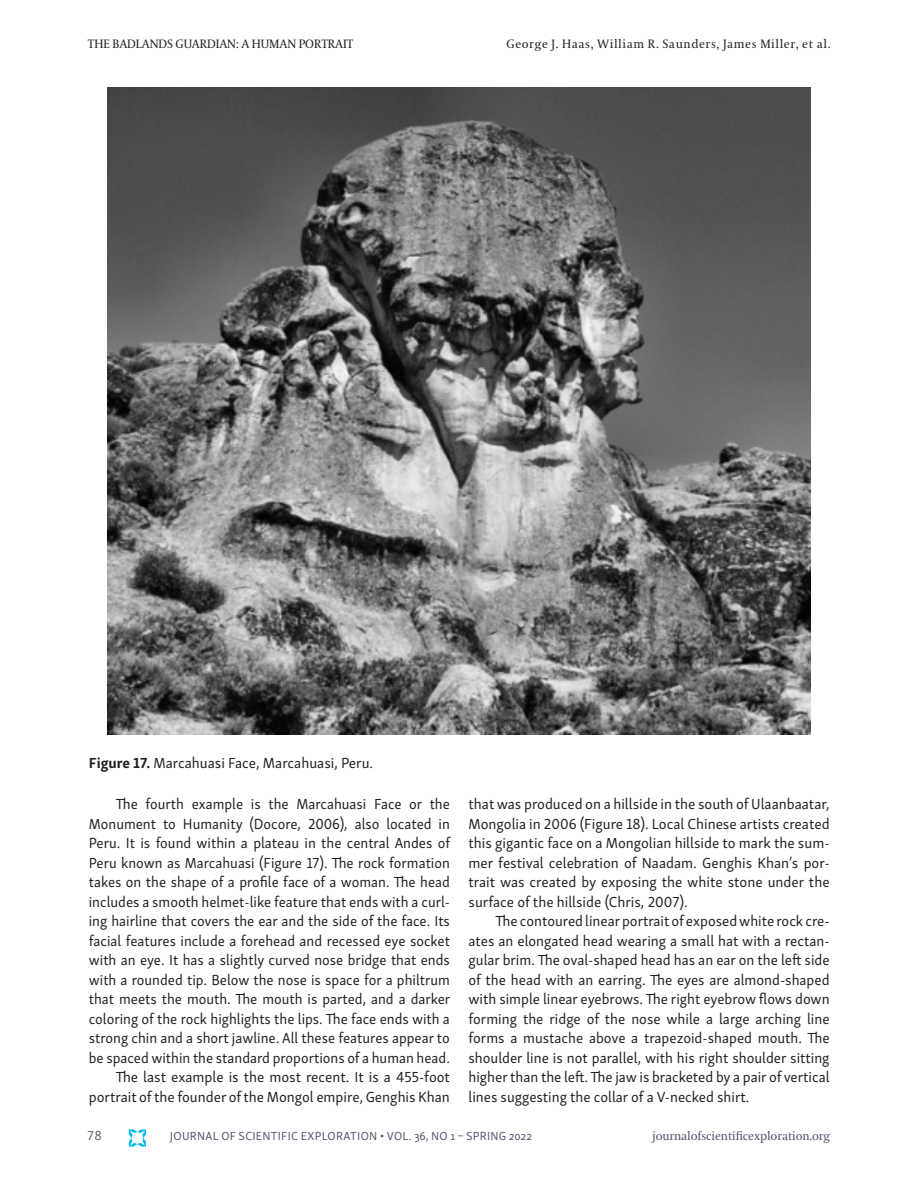
<style>
.page{position:relative;width:918px;height:1188px;background:#fff}
.page>*{position:absolute;margin:0;border:0;box-sizing:border-box;transform-origin:0 0}
.t1{font:15px/19.5px "Skolar Sans PE";color:#231f20;text-align:justify}
.t2{font:13.5px "Skolar Sans PE";color:#66605e}
.t3{font:12px "Skolar Sans PE";letter-spacing:.025em;color:#53506a}
.t4{font:12px "Coranto 2";letter-spacing:.05em;color:#231f20}
.t5{font:12px "Coranto 2";letter-spacing:-.01em;color:#53506a}
.t6{font:12px "Coranto 2";color:#231f20}
.s1{font-weight:700}
</style>
<div class="page">
<svg style="left:129px;top:1129px;width:17px;height:18px"></svg>
<img style="left:108px;top:88px;width:702px;height:646px">
<p class="t6" style="left:88px;top:37px;width:267px">THE BADLANDS GUARDIAN: A HUMAN PORTRAIT</p>
<p class="t4" style="left:506px;top:37px;width:325px">George J. Haas, William R. Saunders, James Miller, et al.</p>
<p class="t1" style="left:89px;top:752px;width:286px"><span class="s1">Figure 17.</span> Marcahuasi Face, Marcahuasi, Peru.</p>
<p class="t1" style="left:89px;top:793px;width:363px;text-indent:27px">The fourth example is the Marcahuasi Face or the Monument to Humanity (Docore, 2006), also located in Peru. It is found within a plateau in the central Andes of Peru known as Marcahuasi (Figure 17). The rock formation takes on the shape of a profile face of a woman. The head includes a smooth helmet-like feature that ends with a curl&shy;ing hairline that covers the ear and the side of the face. Its facial features include a forehead and recessed eye socket with an eye. It has a slightly curved nose bridge that ends with a rounded tip. Below the nose is space for a philtrum that meets the mouth. The mouth is parted, and a darker coloring of the rock highlights the lips. The face ends with a strong chin and a short jawline. All these features appear to be spaced within the standard proportions of a human head.</p>
<p class="t1" style="left:89px;top:1066px;width:363px;text-align:right">The last example is the most recent. It is a 455-foot portrait of the founder of the Mongol empire, Genghis Khan</p>
<p class="t1" style="left:469px;top:793px;width:363px">that was produced on a hillside in the south of Ulaanbaatar, Mongolia in 2006 (Figure 18). Local Chinese artists created this gigantic face on a Mongolian hillside to mark the sum&shy;mer festival celebration of Naadam. Genghis Khan’s por&shy;trait was created by exposing the white stone under the surface of the hillside (Chris, 2007).</p>
<p class="t1" style="left:469px;top:910px;width:363px;text-indent:27px">The contoured linear portrait of exposed white rock cre&shy;ates an elongated head wearing a small hat with a rectan&shy;gular brim. The oval-shaped head has an ear on the left side of the head with an earring. The eyes are almond-shaped with simple linear eyebrows. The right eyebrow flows down forming the ridge of the nose while a large arching line forms a mustache above a trapezoid-shaped mouth. The shoulder line is not parallel, with his right shoulder sitting higher than the left. The jaw is bracketed by a pair of vertical lines suggesting the collar of a V-necked shirt.</p>
<p class="t2" style="left:87px;top:1126px;width:16px">78</p>
<p class="t3" style="left:170px;top:1127px;width:364px">JOURNAL OF SCIENTIFIC EXPLORATION • VOL. 36, NO 1 – SPRING 2022</p>
<p class="t5" style="left:652px;top:1129px;width:180px">journalofscientificexploration.org</p>
</div>
